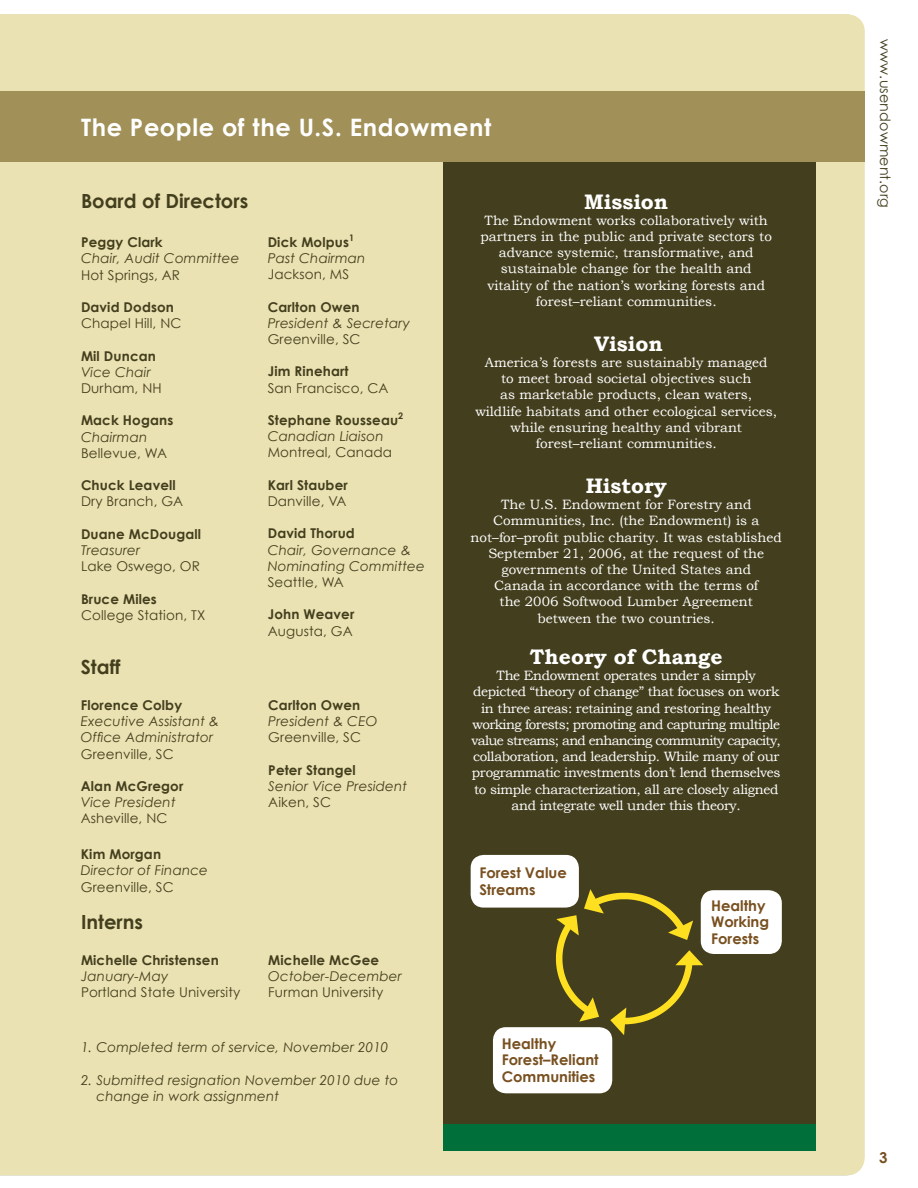
<style>
.page{position:relative;width:918px;height:1188px;background:#fff}
.page>*{position:absolute;margin:0;border:0;box-sizing:border-box;transform-origin:0 0}
.t1{font:700 24px "Century Gothic";letter-spacing:.025em;color:#fff}
.t2{font:700 21px "Bookman Old Style";color:#fff}
.t3{font:700 19.5px "Century Gothic";color:#433e1d}
.t4{font:700 15px "Century Gothic";color:#785020}
.t5{font:700 14.7px/16.5px "Century Gothic";color:#785020}
.t6{font:14.25px "Century Gothic";letter-spacing:.01em;color:#433e1d}
.t7{font:13.5px/16.2px "Bookman Old Style";color:#fff;text-align:center}
.t8{font:13.5px/16.2px "Bookman Old Style";letter-spacing:-.025em;color:#fff;text-align:center}
.t9{font:italic 13.5px/16.2px "Century Gothic";letter-spacing:.01em;color:#433e1d}
.t10{font:13.5px "Century Gothic";letter-spacing:.01em;color:#433e1d}
.t11{font:700 13.5px/16.2px "Century Gothic";letter-spacing:.01em;color:#433e1d}
.s1{font-weight:700;font-style:normal}
.s2{font-weight:400;font-style:italic}
</style>
<div class="page">
<div style="left:0;top:14px;width:865px;height:1161px;background:#ebe2b3"></div>
<div style="left:443px;top:1122px;width:373px;height:29px;background:#006f39"></div>
<div style="left:443px;top:162px;width:373px;height:962px;background:#433e1d"></div>
<div style="left:0;top:92px;width:865px;height:70px;background:#a19159"></div>
<div style="left:471px;top:855px;width:108px;height:53px;background:#fff;border-radius:13px"></div>
<div style="left:493px;top:1027px;width:119px;height:66px;background:#fff;border-radius:13px"></div>
<div style="left:701px;top:890px;width:81px;height:64px;background:#fff;border-radius:13px"></div>
<svg style="left:552px;top:889px;width:151px;height:146px"></svg>
<h1 class="t1" style="left:81px;top:112px;width:412px">The People of the U.S. Endowment</h1>
<h3 class="t3" style="left:81px;top:189px;width:169px">Board of Directors</h3>
<p class="t11" style="left:81px;top:234px;width:83px">Peggy Clark</p>
<p class="t9" style="left:81px;top:250px;width:160px">Chair, Audit Committee</p>
<p class="t10" style="left:81px;top:266px;width:101px">Hot Springs, AR</p>
<p class="t11" style="left:81px;top:299px;width:95px">David Dodson</p>
<p class="t10" style="left:81px;top:315px;width:102px">Chapel Hill, NC</p>
<p class="t11" style="left:81px;top:347px;width:76px">Mil Duncan</p>
<p class="t9" style="left:81px;top:364px;width:71px">Vice Chair</p>
<p class="t10" style="left:81px;top:380px;width:82px">Durham, NH</p>
<p class="t11" style="left:81px;top:412px;width:94px">Mack Hogans</p>
<p class="t9" style="left:81px;top:428px;width:68px">Chairman</p>
<p class="t10" style="left:81px;top:445px;width:88px">Bellevue, WA</p>
<p class="t11" style="left:81px;top:477px;width:96px">Chuck Leavell</p>
<p class="t10" style="left:81px;top:493px;width:104px">Dry Branch, GA</p>
<p class="t11" style="left:81px;top:525px;width:122px">Duane McDougall</p>
<p class="t9" style="left:81px;top:542px;width:61px">Treasurer</p>
<p class="t10" style="left:81px;top:558px;width:120px">Lake Oswego, OR</p>
<p class="t11" style="left:81px;top:590px;width:77px">Bruce Miles</p>
<p class="t10" style="left:81px;top:607px;width:126px">College Station, TX</p>
<h3 class="t3" style="left:81px;top:655px;width:41px">Staff</h3>
<p class="t11" style="left:81px;top:697px;width:103px">Florence Colby</p>
<p class="t9" style="left:81px;top:713px;width:140px">Executive Assistant &amp;<br>Office Administrator</p>
<p class="t10" style="left:81px;top:746px;width:94px">Greenville, SC</p>
<p class="t11" style="left:81px;top:778px;width:104px">Alan McGregor</p>
<p class="t9" style="left:81px;top:794px;width:96px">Vice President</p>
<p class="t10" style="left:81px;top:810px;width:88px">Asheville, NC</p>
<p class="t11" style="left:81px;top:846px;width:82px">Kim Morgan</p>
<p class="t9" style="left:81px;top:862px;width:129px">Director of Finance</p>
<p class="t10" style="left:81px;top:878px;width:94px">Greenville, SC</p>
<h3 class="t3" style="left:81px;top:910px;width:64px">Interns</h3>
<p class="t11" style="left:81px;top:951px;width:139px">Michelle Christensen</p>
<p class="t9" style="left:81px;top:968px;width:89px">January-May</p>
<p class="t10" style="left:81px;top:984px;width:161px">Portland State University</p>
<p class="t9" style="left:268px;top:234px;width:99px"><span class="s1">Dick Molpus</span><sup>1<br></sup>Past Chairman</p>
<p class="t10" style="left:268px;top:266px;width:83px">Jackson, MS</p>
<p class="t11" style="left:268px;top:298px;width:93px">Carlton Owen</p>
<p class="t9" style="left:268px;top:315px;width:144px">President &amp; Secretary</p>
<p class="t10" style="left:268px;top:331px;width:94px">Greenville, SC</p>
<p class="t11" style="left:268px;top:363px;width:82px">Jim Rinehart</p>
<p class="t10" style="left:268px;top:380px;width:122px">San Francisco, CA</p>
<p class="t11" style="left:268px;top:412px;width:137px">Stephane Rousseau<sup>2<br></sup><span class="s2">Canadian Liaison</span></p>
<p class="t10" style="left:268px;top:444px;width:126px">Montreal, Canada</p>
<p class="t11" style="left:268px;top:477px;width:82px">Karl Stauber</p>
<p class="t10" style="left:268px;top:493px;width:80px">Danville, VA</p>
<p class="t11" style="left:268px;top:525px;width:89px">David Thorud</p>
<p class="t9" style="left:268px;top:541px;width:159px">Chair, Governance &amp;<br>Nominating Committee</p>
<p class="t10" style="left:268px;top:574px;width:78px">Seattle, WA</p>
<p class="t11" style="left:268px;top:606px;width:88px">John Weaver</p>
<p class="t10" style="left:268px;top:623px;width:87px">Augusta, GA</p>
<p class="t11" style="left:268px;top:697px;width:93px">Carlton Owen</p>
<p class="t9" style="left:268px;top:713px;width:111px">President &amp; CEO</p>
<p class="t10" style="left:268px;top:729px;width:94px">Greenville, SC</p>
<p class="t11" style="left:268px;top:762px;width:89px">Peter Stangel</p>
<p class="t9" style="left:268px;top:778px;width:140px">Senior Vice President</p>
<p class="t10" style="left:268px;top:794px;width:64px">Aiken, SC</p>
<p class="t11" style="left:268px;top:951px;width:112px">Michelle McGee</p>
<p class="t9" style="left:268px;top:968px;width:135px">October-December</p>
<p class="t10" style="left:268px;top:984px;width:117px">Furman University</p>
<p class="t9" style="left:81px;top:1039px;width:309px">1. Completed term of service, November 2010</p>
<p class="t9" style="left:96px;top:1072px;width:303px;text-indent:-15px">2. Submitted resignation November 2010 due to change in work assignment</p>
<h2 class="t2" style="left:584px;top:189px;width:85px">Mission</h2>
<p class="t7" style="left:481px;top:212px;width:293px">The Endowment works collaboratively with partners in the public and private sectors to advance systemic, transformative, and sustainable change for the health and vitality of the nation’s working forests and forest–reliant communities.</p>
<h2 class="t2" style="left:594px;top:331px;width:70px">Vision</h2>
<p class="t7" style="left:475px;top:354px;width:303px">America’s forests are sustainably managed<br>to meet broad societal objectives such<br>as marketable products, clean waters,<br>wildlife habitats and other ecological services, while ensuring healthy and vibrant forest–reliant communities.</p>
<h2 class="t2" style="left:586px;top:473px;width:83px">History</h2>
<p class="t7" style="left:471px;top:496px;width:313px">The U.S. Endowment for Forestry and Communities, Inc. (the Endowment) is a not–for–profit public charity. It was established September 21, 2006, at the request of the governments of the United States and<br>Canada in accordance with the terms of<br>the 2006 Softwood Lumber Agreement<br>between the two countries.</p>
<h2 class="t2" style="left:530px;top:644px;width:194px">Theory of Change</h2>
<p class="t8" style="left:472px;top:667px;width:311px">The Endowment operates under a simply depicted “theory of change” that focuses on work in three areas: retaining and restoring healthy working forests; promoting and capturing multiple value streams; and enhancing community capacity, collaboration, and leadership. While many of our programmatic investments don’t lend themselves to simple characterization, all are closely aligned and integrate well under this theory.</p>
<p class="t5" style="left:479px;top:864px;width:89px">Forest Value<br>Streams</p>
<p class="t5" style="left:502px;top:1035px;width:98px">Healthy<br>Forest–Reliant<br>Communities</p>
<p class="t5" style="left:711px;top:897px;width:60px">Healthy<br>Working<br>Forests</p>
<p class="t6" style="left:894px;top:39px;width:170px;rotate:90deg">www.usendowment.org</p>
<p class="t4" style="left:879px;top:1148px;width:10px">3</p>
</div>
